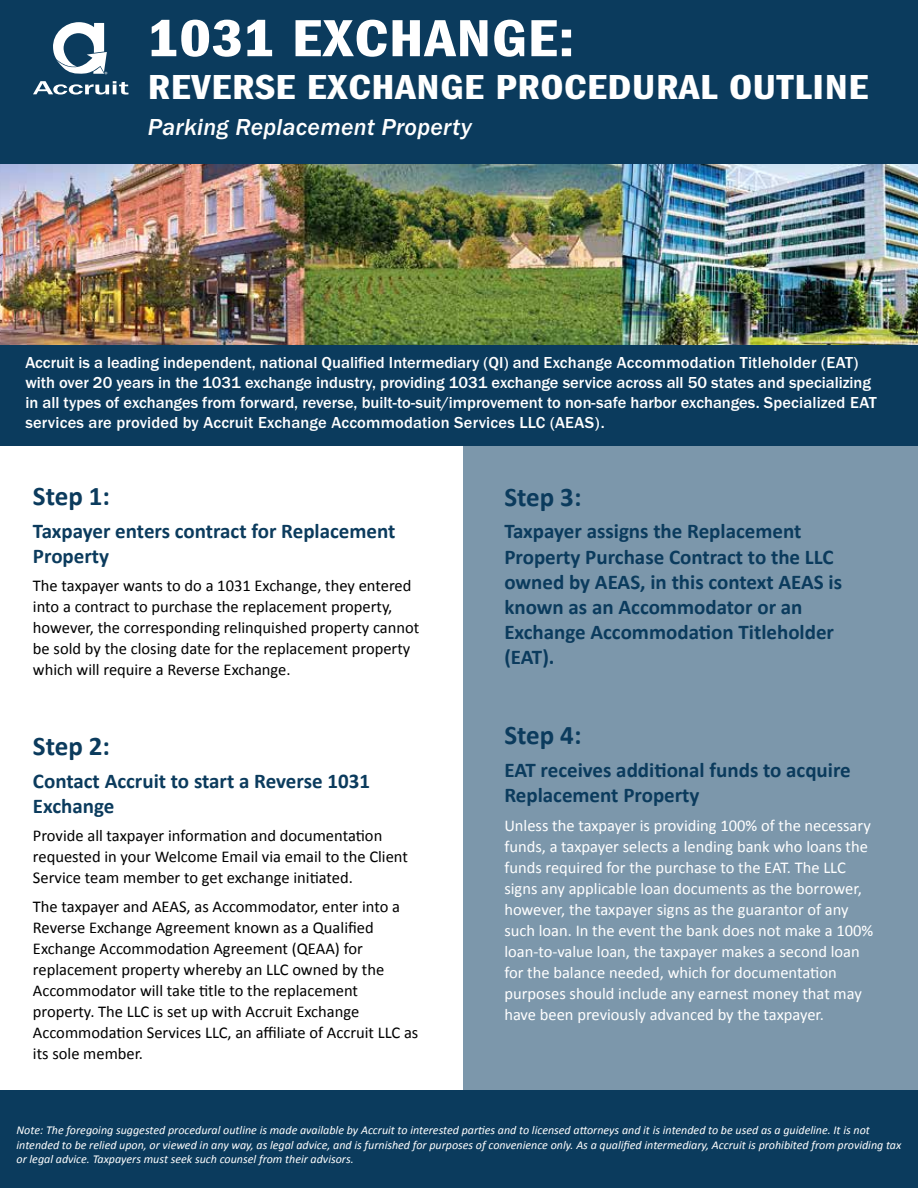
<style>
.page{position:relative;width:918px;height:1188px;background:#fff}
.page>*{position:absolute;margin:0;border:0;box-sizing:border-box;transform-origin:0 0}
.t1{font:54px "Franklin Gothic LT Pro Dm Cm";letter-spacing:.01em;color:#fff;scale:1.35 1}
.t2{font:36px "Franklin Gothic LT Pro Dm Cm";letter-spacing:.01em;color:#fff;scale:1.35 1}
.t3{font:700 27px "Calibri";color:#0b3b5d}
.t4{font:24px "Franklin Gothic URW Med Ita";letter-spacing:.01em;color:#fff}
.t5{font:700 21px/25.2px "Calibri";color:#0b3b5d}
.t6{font:16.5px/21px "Calibri";color:#010101}
.t7{font:16.5px/21px "Calibri";color:#fff}
.t8{font:500 16.5px/19.8px "Franklin Gothic URW";color:#fff}
.t9{font:italic 12px/14.4px "Calibri";color:#fff}
.t10{font:7.65px "Myriad Pro";color:#fff}
</style>
<div class="page">
<div style="left:463px;top:437px;width:455px;height:737px;background:#7c97ab"></div>
<img style="left:0;top:164px;width:918px;height:181px">
<div style="left:0;top:345px;width:918px;height:101px;background:#0b3b5d"></div>
<div style="left:0;top:1090px;width:918px;height:98px;background:#0b3b5d"></div>
<div style="left:0;top:0;width:918px;height:164px;background:#0b3b5d"></div>
<svg style="left:53px;top:22px;width:54px;height:52px"></svg>
<svg style="left:33px;top:81px;width:96px;height:14px"></svg>
<p class="t10" style="left:105px;top:69px;width:5px">®</p>
<h1 class="t1" style="left:148px;top:9px;width:318px">1031 EXCHANGE:</h1>
<h2 class="t2" style="left:148px;top:68px;width:535px">REVERSE EXCHANGE PROCEDURAL OUTLINE</h2>
<h3 class="t4" style="left:148px;top:113px;width:326px">Parking Replacement Property</h3>
<p class="t8" style="left:25px;top:353px;width:853px">Accruit is a leading independent, national Qualified Intermediary (QI) and Exchange Accommodation Titleholder (EAT) with over 20 years in the 1031 exchange industry, providing 1031 exchange service across all 50 states and specializing in all types of exchanges from forward, reverse, built-to-suit/improvement to non-safe harbor exchanges. Specialized EAT services are provided by Accruit Exchange Accommodation Services LLC (AEAS).</p>
<h3 class="t3" style="left:33px;top:477px;width:79px">Step 1:</h3>
<p class="t5" style="left:33px;top:517px;width:364px">Taxpayer enters contract for Replacement<br>Property</p>
<p class="t6" style="left:33px;top:575px;width:388px">The taxpayer wants to do a 1031 Exchange, they entered into a contract to purchase the replacement property, however, the corresponding relinquished property cannot be sold by the closing date for the replacement property which will require a Reverse Exchange.</p>
<h3 class="t3" style="left:33px;top:727px;width:79px">Step 2:</h3>
<p class="t5" style="left:33px;top:767px;width:339px">Contact Accruit to start a Reverse 1031<br>Exchange</p>
<p class="t6" style="left:33px;top:825px;width:377px">Provide all taxpayer information and documentation requested in your Welcome Email via email to the Client<br>Service team member to get exchange initiated.</p>
<p class="t6" style="left:33px;top:896px;width:387px">The taxpayer and AEAS, as Accommodator, enter into a Reverse Exchange Agreement known as a Qualified Exchange Accommodation Agreement (QEAA) for replacement property whereby an LLC owned by the Accommodator will take title to the replacement property. The LLC is set up with Accruit Exchange Accommodation Services LLC, an affiliate of Accruit LLC as its sole member.</p>
<h3 class="t3" style="left:504px;top:478px;width:79px">Step 3:</h3>
<p class="t5" style="left:504px;top:518px;width:339px">Taxpayer assigns the Replacement<br>Property Purchase Contract to the LLC owned by AEAS, in this context AEAS is known as an Accommodator or an<br>Exchange Accommodation Titleholder (EAT).</p>
<h3 class="t3" style="left:504px;top:716px;width:79px">Step 4:</h3>
<p class="t5" style="left:504px;top:757px;width:348px">EAT receives additional funds to acquire<br>Replacement Property</p>
<p class="t7" style="left:504px;top:814px;width:371px">Unless the taxpayer is providing 100% of the necessary funds, a taxpayer selects a lending bank who loans the funds required for the purchase to the EAT. The LLC signs any applicable loan documents as the borrower, however, the taxpayer signs as the guarantor of any such loan. In the event the bank does not make a 100% loan-to-value loan, the taxpayer makes a second loan for the balance needed, which for documentation purposes should include any earnest money that may have been previously advanced by the taxpayer.</p>
<p class="t9" style="left:17px;top:1123px;width:886px">Note: The foregoing suggested procedural outline is made available by Accruit to interested parties and to licensed attorneys and it is intended to be used as a guideline. It is not intended to be relied upon, or viewed in any way, as legal advice, and is furnished for purposes of convenience only. As a qualified intermediary, Accruit is prohibited from providing tax or legal advice. Taxpayers must seek such counsel from their advisors.</p>
</div>
